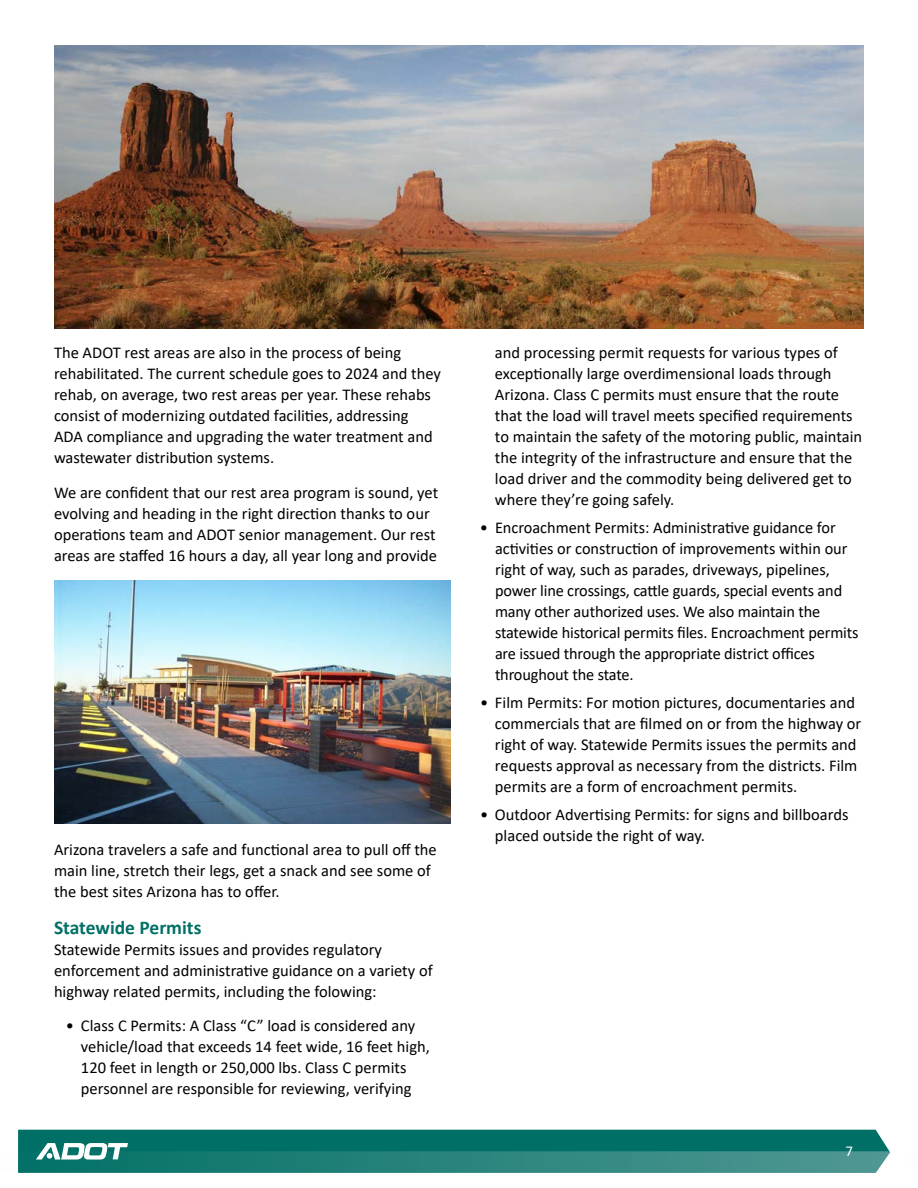
<style>
.page{position:relative;width:918px;height:1188px;background:#fff}
.page>*{position:absolute;margin:0;border:0;box-sizing:border-box;transform-origin:0 0}
.t1{font:700 19.5px "Calibri";color:#007066}
.t2{font:16.5px/21px "Calibri";color:#000}
.t3{font:15px "Calibri";color:#fff}
</style>
<div class="page">
<svg style="left:18px;top:1130px;width:872px;height:43px"></svg>
<img style="left:54px;top:581px;width:396px;height:243px">
<img style="left:54px;top:45px;width:810px;height:283px">
<p class="t2" style="left:54px;top:342px;width:388px">The ADOT rest areas are also in the process of being rehabilitated. The current schedule goes to 2024 and they rehab, on average, two rest areas per year. These rehabs consist of modernizing outdated facilities, addressing ADA compliance and upgrading the water treatment and wastewater distribution systems.</p>
<p class="t2" style="left:54px;top:482px;width:386px">We are confident that our rest area program is sound, yet evolving and heading in the right direction thanks to our operations team and ADOT senior management. Our rest areas are staffed 16 hours a day, all year long and provide</p>
<p class="t2" style="left:54px;top:839px;width:384px">Arizona travelers a safe and functional area to pull off the main line, stretch their legs, get a snack and see some of the best sites Arizona has to offer.</p>
<p class="t1" style="left:54px;top:914px;width:149px">Statewide Permits</p>
<p class="t2" style="left:54px;top:938px;width:380px">Statewide Permits issues and provides regulatory enforcement and administrative guidance on a variety of highway related permits, including the folowing:</p>
<p class="t2" style="left:81px;top:1015px;width:350px;text-indent:-15px">• Class C Permits: A Class “C” load is considered any vehicle/load that exceeds 14 feet wide, 16 feet high, 120 feet in length or 250,000 lbs. Class C permits personnel are responsible for reviewing, verifying</p>
<p class="t2" style="left:495px;top:342px;width:369px">and processing permit requests for various types of exceptionally large overdimensional loads through Arizona. Class C permits must ensure that the route that the load will travel meets specified requirements to maintain the safety of the motoring public, maintain the integrity of the infrastructure and ensure that the load driver and the commodity being delivered get to where they’re going safely.</p>
<p class="t2" style="left:495px;top:517px;width:365px;text-indent:-15px">• Encroachment Permits: Administrative guidance for activities or construction of improvements within our right of way, such as parades, driveways, pipelines, power line crossings, cattle guards, special events and many other authorized uses. We also maintain the statewide historical permits files. Encroachment permits are issued through the appropriate district offices throughout the state.</p>
<p class="t2" style="left:495px;top:692px;width:368px;text-indent:-15px">• Film Permits: For motion pictures, documentaries and commercials that are filmed on or from the highway or right of way. Statewide Permits issues the permits and requests approval as necessary from the districts. Film permits are a form of encroachment permits.</p>
<p class="t2" style="left:495px;top:803px;width:355px;text-indent:-15px">• Outdoor Advertising Permits: for signs and billboards placed outside the right of way.</p>
<p class="t3" style="left:846px;top:1140px;width:9px">7</p>
</div>
